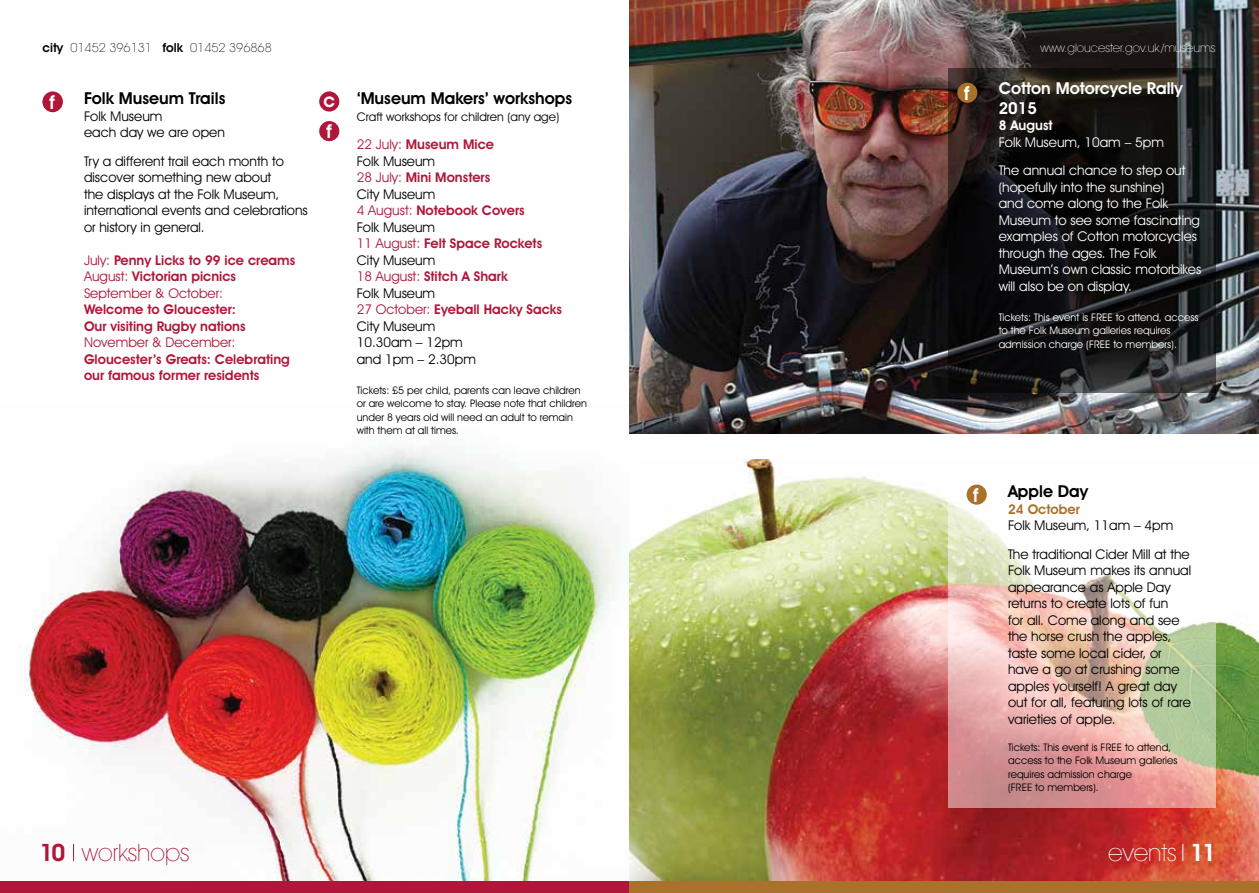
<style>
.page{position:relative;width:1259px;height:893px;background:#fff}
.page>*{position:absolute;margin:0;border:0;box-sizing:border-box;transform-origin:0 0}
.t1{font:200 24px "Avant Garde IT Cby BT";color:#af1639}
.t2{font:200 24px "Avant Garde IT Cby BT";color:#fff}
.t3{font:600 19.35px "Avant Garde IT Cby BT";color:#fff}
.t4{font:600 16.5px "Avant Garde IT Cby BT";color:#000}
.t5{font:600 16.5px/19.5px "Avant Garde IT Cby BT";color:#fff}
.t6{font:13.5px/16.5px "Avant Garde IT Cby BT";color:#000}
.t7{font:13.5px/16.5px "Avant Garde IT Cby BT";color:#fff}
.t8{font:600 13.5px/16.5px "Avant Garde IT Cby BT";color:#af1639}
.t9{font:13.5px "Avant Garde IT Cby BT";color:#af1639}
.t10{font:600 13.5px "Avant Garde IT Cby BT";color:#aa712a}
.t11{font:600 13.5px "Avant Garde IT Cby BT";color:#fff}
.t12{font:200 12.6px "Avant Garde IT Cby BT";color:#000}
.t13{font:12px "Avant Garde IT Cby BT";color:#000}
.t14{font:200 12px "Avant Garde IT Cby BT";color:#fff}
.t15{font:10.5px/13.5px "Avant Garde IT Cby BT";color:#000}
.t16{font:10.5px/13.5px "Avant Garde IT Cby BT";color:#fff}
.s1{font-weight:600}
.s2{font-weight:400}
.s3{color:#af1639}
.s4{font-weight:600;color:#af1639}
</style>
<div class="page">
<img style="left:0;top:433px;width:633px;height:449px">
<img style="left:629px;top:0;width:630px;height:433px">
<svg style="left:948px;top:68px;width:268px;height:325px;background:#171616"></svg>
<img style="left:629px;top:460px;width:630px;height:422px">
<div style="left:957px;top:83px;width:20px;height:20px;background:#aa712a;border-radius:50%"></div>
<svg style="left:1182px;top:844px;width:1px;height:17px"></svg>
<div style="left:0;top:882px;width:629px;height:11px;background:#af1639"></div>
<svg style="left:73px;top:844px;width:1px;height:17px"></svg>
<div style="left:629px;top:882px;width:630px;height:11px;background:#aa712a"></div>
<svg style="left:948px;top:469px;width:268px;height:339px"></svg>
<div style="left:966px;top:485px;width:20px;height:20px;background:#aa712a;border-radius:50%"></div>
<div style="left:43px;top:91px;width:20px;height:21px;background:#af1639;border-radius:50%"></div>
<div style="left:319px;top:121px;width:20px;height:20px;background:#af1639;border-radius:50%"></div>
<div style="left:319px;top:91px;width:20px;height:21px;background:#af1639;border-radius:50%"></div>
<p class="t12" style="left:43px;top:40px;width:231px"><span class="s1">city</span> 01452 396131 <span class="s1">folk</span> 01452 396868</p>
<p class="t14" style="left:1040px;top:40px;width:176px">www.gloucester.gov.uk/museums</p>
<h2 class="t3" style="left:49px;top:90px;width:7px">f</h2>
<h2 class="t3" style="left:47px;top:89px;width:13px">c</h2>
<p class="t4" style="left:84px;top:88px;width:143px">Folk Museum Trails</p>
<p class="t6" style="left:84px;top:107px;width:142px">Folk Museum<br>each day we are open</p>
<p class="t6" style="left:84px;top:152px;width:225px">Try a different trail each month to discover something new about<br>the displays at the Folk Museum, international events and celebrations or history in general.</p>
<p class="t8" style="left:84px;top:251px;width:213px"><span class="s2">July:</span> Penny Licks to 99 ice creams<br><span class="s2">August:</span> Victorian picnics<br><span class="s2">September &amp; October:</span></p>
<p class="t8" style="left:84px;top:301px;width:163px">Welcome to Gloucester:<br>Our visiting Rugby nations</p>
<p class="t9" style="left:84px;top:334px;width:153px">November &amp; December:</p>
<p class="t8" style="left:84px;top:350px;width:207px">Gloucester’s Greats: Celebrating our famous former residents</p>
<h2 class="t3" style="left:323px;top:88px;width:13px">c</h2>
<h2 class="t3" style="left:326px;top:120px;width:7px">f</h2>
<p class="t4" style="left:357px;top:88px;width:217px">‘Museum Makers’ workshops</p>
<p class="t13" style="left:357px;top:109px;width:204px">Craft workshops for children (any age)</p>
<p class="t6" style="left:357px;top:136px;width:207px"><span class="s3">22 July:</span> <span class="s4">Museum Mice<br></span>Folk Museum<br><span class="s3">28 July:</span> <span class="s4">Mini Monsters<br></span>City Museum<br><span class="s3">4 August:</span> <span class="s4">Notebook Covers<br></span>Folk Museum<br><span class="s3">11 August:</span> <span class="s4">Felt Space Rockets<br></span>City Museum<br><span class="s3">18 August:</span> <span class="s4">Stitch A Shark<br></span>Folk Museum<br><span class="s3">27 October:</span> <span class="s4">Eyeball Hacky Sacks<br></span>City Museum<br>10.30am – 12pm<br>and 1pm – 2.30pm</p>
<p class="t15" style="left:357px;top:383px;width:232px">Tickets: £5 per child, parents can leave children or are welcome to stay. Please note that children under 8 years old will need an adult to remain with them at all times.</p>
<h2 class="t3" style="left:964px;top:82px;width:7px">f</h2>
<p class="t5" style="left:998px;top:79px;width:186px">Cotton Motorcycle Rally<br>2015</p>
<p class="t11" style="left:998px;top:117px;width:55px">8 August</p>
<p class="t7" style="left:998px;top:128px;width:188px;line-height:28.5px">Folk Museum, 10am – 5pm<br>The annual chance to step out</p>
<p class="t7" style="left:998px;top:179px;width:204px">(hopefully into the sunshine)<br>and come along to the Folk<br>Museum to see some fascinating examples of Cotton motorcycles through the ages. The Folk<br>Museum’s own classic motorbikes will also be on display.</p>
<p class="t16" style="left:998px;top:310px;width:201px">Tickets: This event is FREE to attend, access to the Folk Museum galleries requires admission charge (FREE to members).</p>
<h2 class="t3" style="left:973px;top:483px;width:7px">f</h2>
<p class="t4" style="left:1008px;top:481px;width:82px">Apple Day</p>
<p class="t10" style="left:1008px;top:501px;width:73px">24 October</p>
<p class="t6" style="left:1008px;top:511px;width:183px;line-height:28.5px">Folk Museum, 11am – 4pm<br>The traditional Cider Mill at the</p>
<p class="t6" style="left:1008px;top:562px;width:185px">Folk Museum makes its annual appearance as Apple Day returns to create lots of fun<br>for all. Come along and see the horse crush the apples, taste some local cider, or have a go at crushing some apples yourself! A great day out for all, featuring lots of rare varieties of apple.</p>
<p class="t15" style="left:1008px;top:740px;width:171px">Tickets: This event is FREE to attend, access to the Folk Museum galleries requires admission charge<br>(FREE to members).</p>
<h1 class="t1" style="left:40px;top:838px;width:151px"><span class="s1">10</span> workshops</h1>
<h1 class="t2" style="left:1108px;top:838px;width:109px">events <span class="s1">11</span></h1>
</div>
